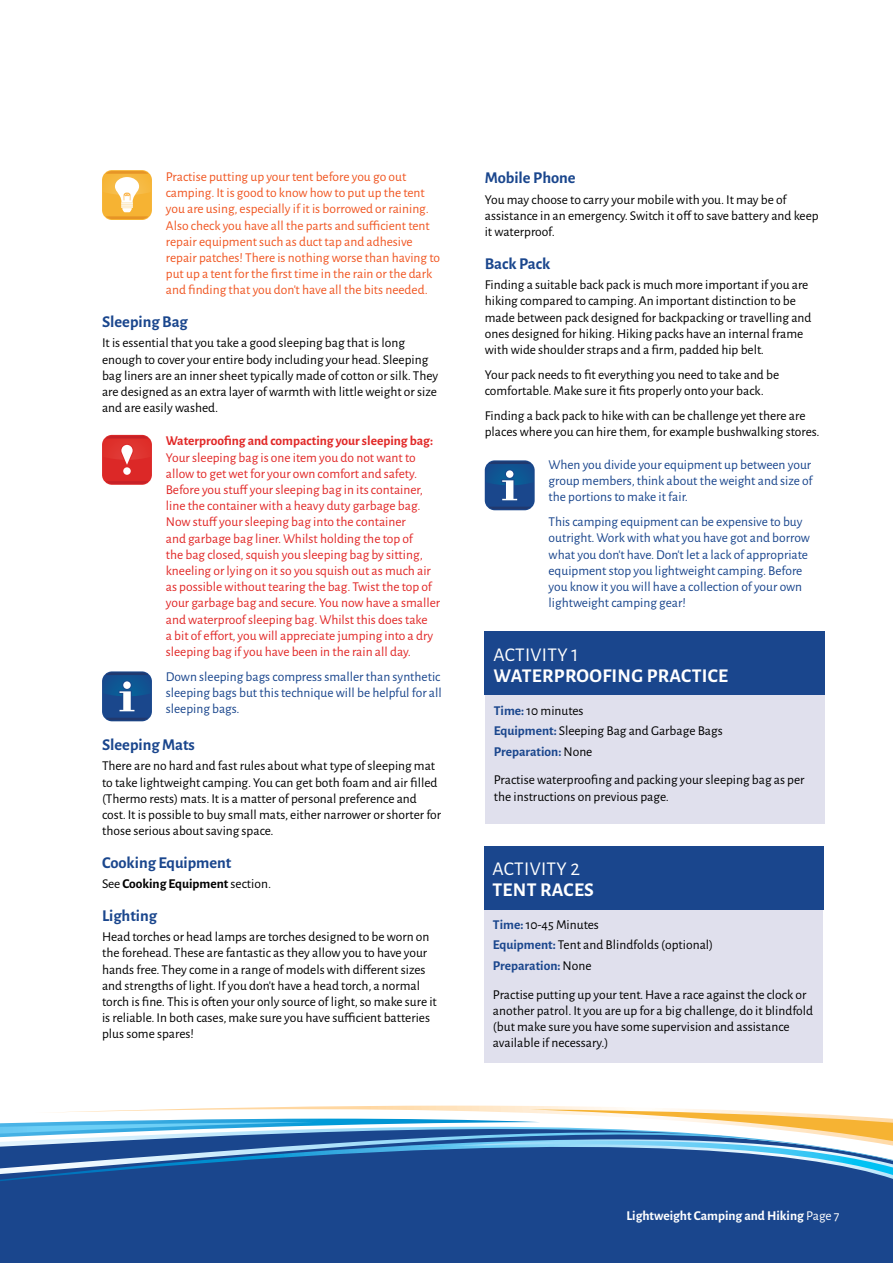
<style>
.page{position:relative;width:893px;height:1263px;background:#fff}
.page>*{position:absolute;margin:0;border:0;box-sizing:border-box;transform-origin:0 0}
.t1{font:700 19.5px "Alegreya Sans";letter-spacing:.015em;color:#fff}
.t2{font:19.5px "Alegreya Sans";letter-spacing:.015em;color:#fff}
.t3{font:700 16.5px "Alegreya Sans";color:#1a468d}
.t4{font:13.5px/16.2px "Alegreya Sans";color:#000}
.t5{font:13.5px/16.2px "Alegreya Sans";color:#e12827}
.t6{font:13.5px/16.2px "Alegreya Sans";color:#1a468d;text-align:justify}
.t7{font:13.5px/16.2px "Alegreya Sans";color:#f05622}
.t8{font:700 13.5px "Alegreya Sans";color:#e12827}
.t9{font:700 13.5px "Alegreya Sans";color:#fff}
.t10{font:700 13.5px "Alegreya Sans";color:#000}
.s1{font-weight:400}
.s2{font-weight:700;color:#1a468d}
</style>
<div class="page">
<div style="left:0;top:1208px;width:530px;height:55px;background:#1a468d"></div>
<div style="left:0;top:1181px;width:530px;height:27px;background:#1a468d"></div>
<div style="left:0;top:1175px;width:530px;height:6px;background:#1a468d"></div>
<div style="left:530px;top:1175px;width:363px;height:88px;background:#1a468d"></div>
<svg style="left:0;top:1105px;width:893px;height:70px"></svg>
<svg style="left:102px;top:170px;width:50px;height:50px"></svg>
<svg style="left:103px;top:171px;width:48px;height:48px"></svg>
<svg style="left:102px;top:435px;width:50px;height:50px"></svg>
<svg style="left:103px;top:436px;width:48px;height:48px;background:#de3f3d"></svg>
<div style="left:102px;top:671px;width:50px;height:50px;background:#1a478c;border-radius:10px"></div>
<svg style="left:106px;top:718px;width:42px;height:2px"></svg>
<svg style="left:103px;top:672px;width:48px;height:40px"></svg>
<div style="left:485px;top:460px;width:50px;height:50px;background:#1a478c;border-radius:10px"></div>
<svg style="left:488px;top:507px;width:43px;height:2px"></svg>
<svg style="left:486px;top:461px;width:48px;height:40px"></svg>
<div style="left:485px;top:695px;width:340px;height:129px;background:#e0e0ed"></div>
<div style="left:485px;top:631px;width:340px;height:64px;background:#1a468d"></div>
<div style="left:484px;top:909px;width:339px;height:154px;background:#e0e0ed"></div>
<div style="left:484px;top:846px;width:339px;height:63px;background:#1a468d"></div>
<p class="t7" style="left:166px;top:168px;width:276px">Practise putting up your tent before you go out camping. It is good to know how to put up the tent you are using, especially if it is borrowed or raining.<br>Also check you have all the parts and sufficient tent repair equipment such as duct tap and adhesive repair patches! There is nothing worse than having to put up a tent for the first time in the rain or the dark and finding that you don’t have all the bits needed.</p>
<p class="t3" style="left:102px;top:309px;width:87px">Sleeping Bag</p>
<p class="t4" style="left:102px;top:334px;width:338px">It is essential that you take a good sleeping bag that is long enough to cover your entire body including your head. Sleeping bag liners are an inner sheet typically made of cotton or silk. They are designed as an extra layer of warmth with little weight or size and are easily washed.</p>
<p class="t8" style="left:166px;top:431px;width:269px">Waterproofing and compacting your sleeping bag:</p>
<p class="t5" style="left:166px;top:448px;width:276px">Your sleeping bag is one item you do not want to allow to get wet for your own comfort and safety.<br>Before you stuff your sleeping bag in its container, line the container with a heavy duty garbage bag.<br>Now stuff your sleeping bag into the container<br>and garbage bag liner. Whilst holding the top of<br>the bag closed, squish you sleeping bag by sitting, kneeling or lying on it so you squish out as much air as possible without tearing the bag. Twist the top of your garbage bag and secure. You now have a smaller and waterproof sleeping bag. Whilst this does take<br>a bit of effort, you will appreciate jumping into a dry sleeping bag if you have been in the rain all day.</p>
<p class="t6" style="left:166px;top:668px;width:278px">Down sleeping bags compress smaller than synthetic sleeping bags but this technique will be helpful for all sleeping bags.</p>
<p class="t3" style="left:102px;top:732px;width:94px">Sleeping Mats</p>
<p class="t4" style="left:102px;top:757px;width:341px">There are no hard and fast rules about what type of sleeping mat to take lightweight camping. You can get both foam and air filled (Thermo rests) mats. It is a matter of personal preference and cost. It is possible to buy small mats, either narrower or shorter for those serious about saving space.</p>
<p class="t3" style="left:102px;top:850px;width:131px">Cooking Equipment</p>
<p class="t10" style="left:102px;top:874px;width:171px"><span class="s1">See</span> Cooking Equipment <span class="s1">section.</span></p>
<p class="t3" style="left:102px;top:903px;width:57px">Lighting</p>
<p class="t4" style="left:102px;top:928px;width:336px">Head torches or head lamps are torches designed to be worn on the forehead. These are fantastic as they allow you to have your hands free. They come in a range of models with different sizes and strengths of light. If you don’t have a head torch, a normal torch is fine. This is often your only source of light, so make sure it is reliable. In both cases, make sure you have sufficient batteries plus some spares!</p>
<p class="t3" style="left:485px;top:166px;width:92px">Mobile Phone</p>
<p class="t4" style="left:485px;top:191px;width:335px">You may choose to carry your mobile with you. It may be of assistance in an emergency. Switch it off to save battery and keep it waterproof.</p>
<p class="t3" style="left:485px;top:251px;width:67px">Back Pack</p>
<p class="t4" style="left:485px;top:276px;width:328px">Finding a suitable back pack is much more important if you are hiking compared to camping. An important distinction to be made between pack designed for backpacking or travelling and ones designed for hiking. Hiking packs have an internal frame with wide shoulder straps and a firm, padded hip belt.</p>
<p class="t4" style="left:485px;top:366px;width:296px">Your pack needs to fit everything you need to take and be comfortable. Make sure it fits properly onto your back.</p>
<p class="t4" style="left:485px;top:406px;width:336px">Finding a back pack to hike with can be challenge yet there are places where you can hire them, for example bushwalking stores.</p>
<p class="t6" style="left:548px;top:456px;width:266px">When you divide your equipment up between your group members, think about the weight and size of the portions to make it fair.</p>
<p class="t6" style="left:548px;top:513px;width:263px;text-align:left">This camping equipment can be expensive to buy outright. Work with what you have got and borrow what you don’t have. Don’t let a lack of appropriate equipment stop you lightweight camping. Before you know it you will have a collection of your own lightweight camping gear!</p>
<h1 class="t2" style="left:493px;top:641px;width:86px">ACTIVITY 1</h1>
<h1 class="t1" style="left:493px;top:661px;width:236px">WATERPROOFING PRACTICE</h1>
<p class="t4" style="left:494px;top:699px;width:230px;line-height:20.4px"><span class="s2">Time:</span> 10 minutes<br><span class="s2">Equipment:</span> Sleeping Bag and Garbage Bags<br><span class="s2">Preparation:</span> None</p>
<p class="t4" style="left:494px;top:771px;width:312px">Practise waterproofing and packing your sleeping bag as per the instructions on previous page.</p>
<h1 class="t2" style="left:492px;top:855px;width:89px">ACTIVITY 2</h1>
<h1 class="t1" style="left:492px;top:875px;width:103px">TENT RACES</h1>
<p class="t4" style="left:493px;top:914px;width:222px;line-height:20.4px"><span class="s2">Time:</span> 10-45 Minutes<br><span class="s2">Equipment:</span> Tent and Blindfolds (optional)<br><span class="s2">Preparation:</span> None</p>
<p class="t4" style="left:493px;top:985px;width:322px">Practise putting up your tent. Have a race against the clock or another patrol. It you are up for a big challenge, do it blindfold (but make sure you have some supervision and assistance available if necessary.)</p>
<p class="t9" style="left:626px;top:1205px;width:215px">Lightweight Camping and Hiking <span class="s1">Page 7</span></p>
</div>
